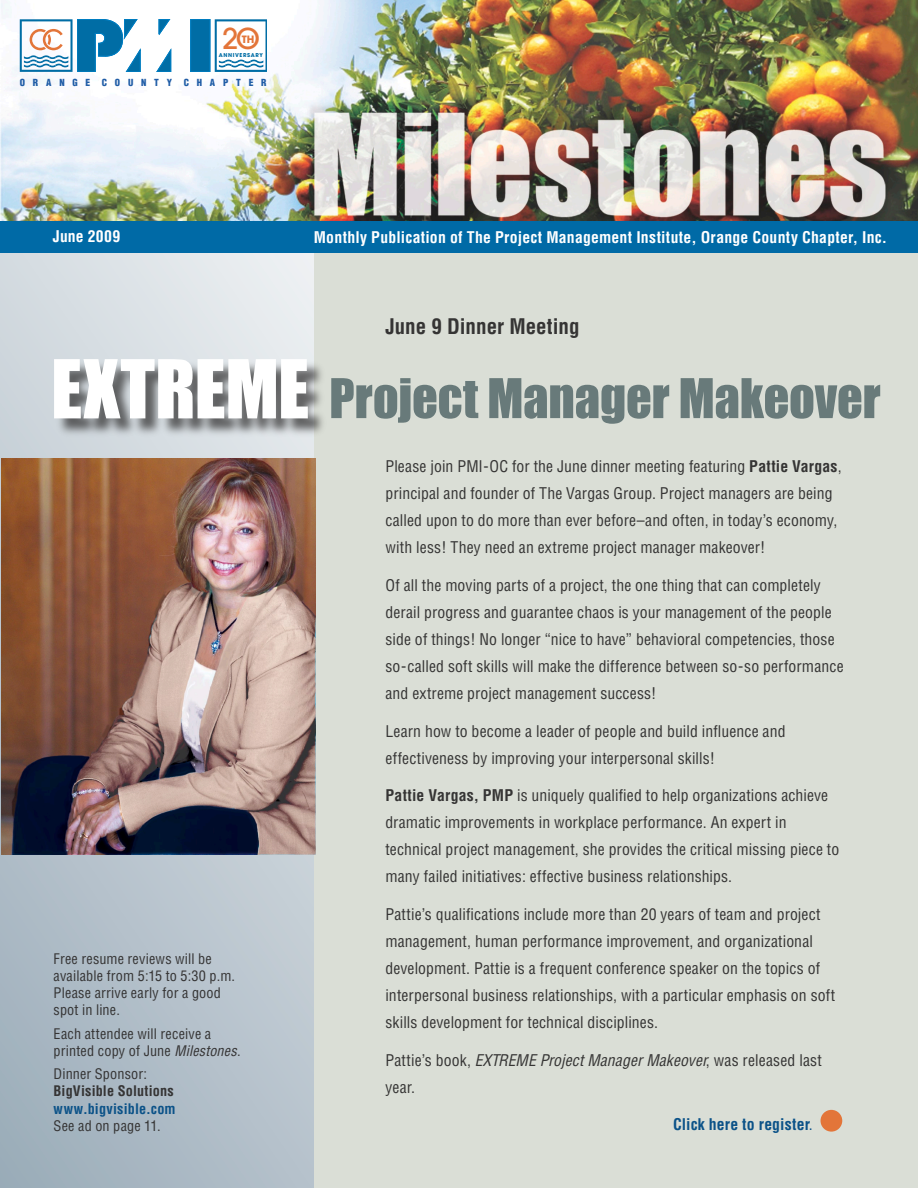
<style>
.page{position:relative;width:918px;height:1188px;background:#fff}
.page>*{position:absolute;margin:0;border:0;box-sizing:border-box;transform-origin:0 0}
.t1{font:75px "Impact";color:#fff}
.t2{font:50.55px "Impact";letter-spacing:-.005em;color:#687a7a}
.t3{font:500 28.65px "Avant Garde";color:#e37539}
.t4{font:700 condensed 21px "Helvetica";color:#353434}
.t5{font:condensed 15.75px/27px "Helvetica";letter-spacing:.005em;color:#353434}
.t6{font:700 condensed 15.75px "Helvetica";letter-spacing:.015em;color:#fff}
.t7{font:700 condensed 15.75px "Helvetica";letter-spacing:.01em;color:#0b5288}
.t8{font:condensed 14.25px/17.1px "Helvetica";letter-spacing:.01em;color:#353434}
.t9{font:700 condensed 14.25px "Helvetica";letter-spacing:.01em;color:#353434}
.t10{font:700 condensed 14.25px "Helvetica";letter-spacing:.01em;color:#0b5288}
.t11{font:700 10.05px "Avant Garde";color:#e37539}
.t12{font:900 condensed 9.6px "Helvetica";letter-spacing:.815em;color:#1f5ca6}
.t13{font:700 5.4px "Avant Garde";letter-spacing:.11em;color:#006da5}
.s1{font-weight:700}
.s2{font-style:italic}
.s3{font-weight:400}
</style>
<div class="page">
<img style="left:0;top:0;width:918px;height:221px">
<svg style="left:0;top:253px;width:314px;height:935px;background:#bdc8d0"></svg>
<div style="left:314px;top:223px;width:604px;height:965px;background:#daded6"></div>
<svg style="left:215px;top:19px;width:52px;height:53px"></svg>
<svg style="left:159px;top:19px;width:11px;height:16px"></svg>
<div style="left:191px;top:19px;width:19px;height:53px;background:#006da5"></div>
<div style="left:191px;top:19px;width:19px;height:53px;border:1px solid #007ec2"></div>
<svg style="left:157px;top:49px;width:14px;height:23px"></svg>
<svg style="left:20px;top:19px;width:120px;height:53px"></svg>
<img style="left:1px;top:459px;width:315px;height:396px">
<div style="left:55px;top:360px;width:273px;height:79px;background:#353434;opacity:.75"></div>
<div style="left:0;top:221px;width:918px;height:32px;background:#006aa6"></div>
<div style="left:821px;top:1110px;width:21px;height:22px;background:#e37539;border-radius:50%"></div>
<h3 class="t3" style="left:223px;top:21px;width:39px">2O</h3>
<p class="t11" style="left:242px;top:32px;width:14px">TH</p>
<p class="t13" style="left:219px;top:52px;width:46px">ANNIVERSARY</p>
<p class="t12" style="left:20px;top:76px;width:248px">ORANGE COUNTY CHAPTER</p>
<p class="t6" style="left:53px;top:227px;width:69px">June 2009</p>
<p class="t6" style="left:314px;top:228px;width:575px">Monthly Publication of The Project Management Institute, Orange County Chapter, Inc.</p>
<h3 class="t4" style="left:385px;top:314px;width:196px">June 9 Dinner Meeting</h3>
<h1 class="t1" style="left:51px;top:343px;width:260px">EXTREME</h1>
<h2 class="t2" style="left:329px;top:367px;width:553px">Project Manager Makeover</h2>
<p class="t5" style="left:385px;top:452px;width:458px">Please join PMI-OC for the June dinner meeting featuring <span class="s1">Pattie Vargas</span>, principal and founder of The Vargas Group. Project managers are being called upon to do more than ever before–and often, in today’s economy, with less! They need an extreme project manager makeover!</p>
<p class="t5" style="left:385px;top:571px;width:460px">Of all the moving parts of a project, the one thing that can completely derail progress and guarantee chaos is your management of the people side of things! No longer “nice to have” behavioral competencies, those so-called soft skills will make the difference between so-so performance and extreme project management success!</p>
<p class="t5" style="left:385px;top:717px;width:402px">Learn how to become a leader of people and build influence and effectiveness by improving your interpersonal skills!</p>
<p class="t5" style="left:385px;top:782px;width:455px"><span class="s1">Pattie Vargas, PMP</span> is uniquely qualified to help organizations achieve dramatic improvements in workplace performance. An expert in technical project management, she provides the critical missing piece to many failed initiatives: effective business relationships.</p>
<p class="t5" style="left:385px;top:901px;width:451px">Pattie’s qualifications include more than 20 years of team and project management, human performance improvement, and organizational development. Pattie is a frequent conference speaker on the topics of interpersonal business relationships, with a particular emphasis on soft skills development for technical disciplines.</p>
<p class="t5" style="left:385px;top:1046px;width:438px">Pattie’s book, <span class="s2">EXTREME Project Manager Makeover</span>, was released last year.</p>
<p class="t8" style="left:54px;top:950px;width:183px">Free resume reviews will be available from 5:15 to 5:30 p.m.<br>Please arrive early for a good spot in line.</p>
<p class="t8" style="left:54px;top:1025px;width:189px">Each attendee will receive a printed copy of June <span class="s2">Milestones</span>.</p>
<p class="t8" style="left:54px;top:1065px;width:95px">Dinner Sponsor:</p>
<p class="t9" style="left:54px;top:1083px;width:122px">BigVisible Solutions</p>
<p class="t10" style="left:54px;top:1100px;width:124px">www.bigvisible.com</p>
<p class="t8" style="left:54px;top:1117px;width:109px">See ad on page 11.</p>
<p class="t7" style="left:673px;top:1115px;width:141px">Click here to register<span class="s3">.</span></p>
</div>
